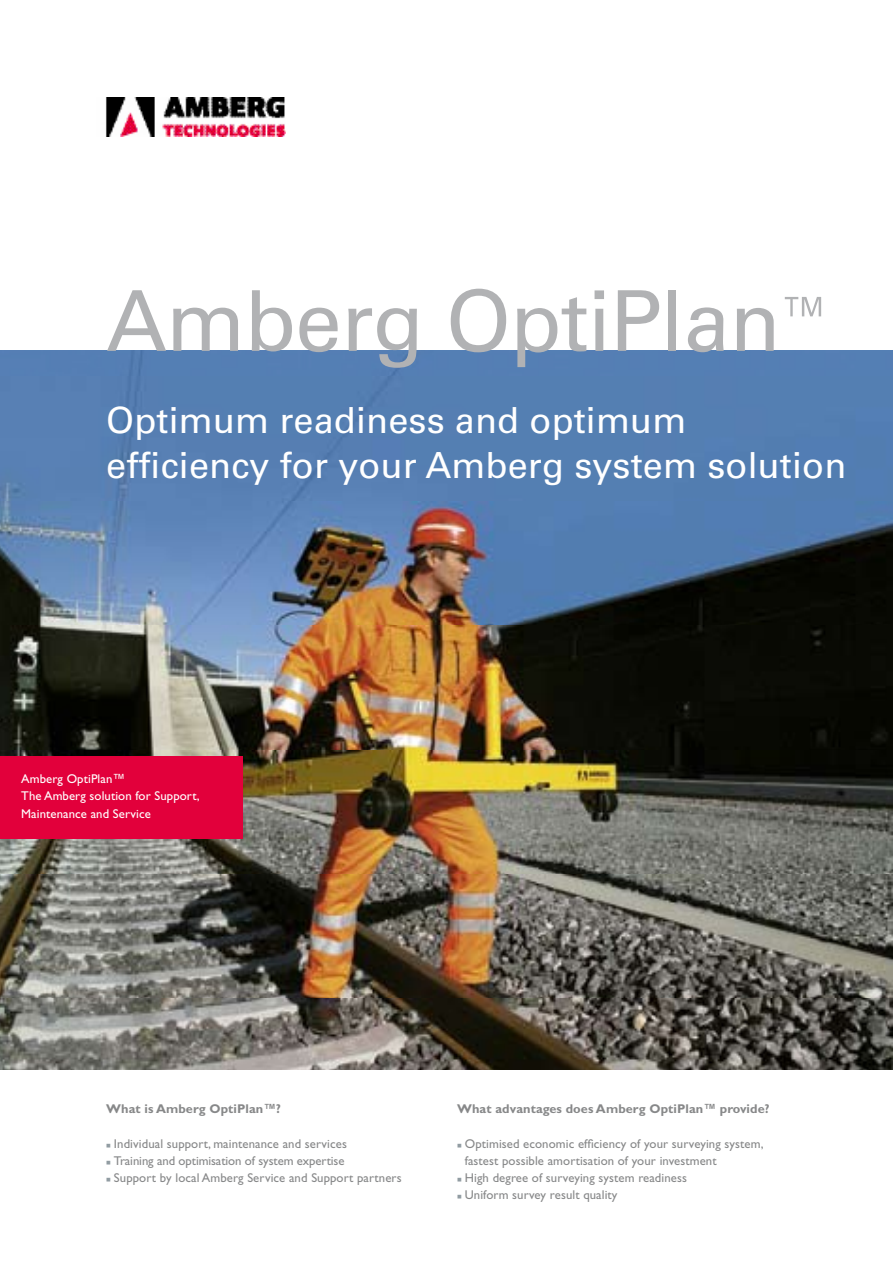
<style>
.page{position:relative;width:893px;height:1263px;background:#fff}
.page>*{position:absolute;margin:0;border:0;box-sizing:border-box;transform-origin:0 0}
.t1{font:84px "Univers";letter-spacing:-.01em;color:#b1b2b4}
.t2{font:36px/45px "Univers";letter-spacing:.005em;color:#fff}
.t3{font:12.75px/17.2px "Gill Sans";letter-spacing:.005em;color:#878889}
.t4{font:12.75px/17.2px "Gill Sans";letter-spacing:.005em;color:#fff}
.t5{font:700 12.75px "Gill Sans";letter-spacing:.005em;color:#878889}
.t6{font:6.3px "Wingdings";color:#919ca2}
</style>
<div class="page">
<img style="left:0;top:351px;width:893px;height:718px">
<img style="left:105px;top:97px;width:181px;height:39px">
<div style="left:0;top:756px;width:242px;height:83px;background:#e2003b"></div>
<h1 class="t1" style="left:106px;top:271px;width:729px">Amberg OptiPlan<sup>™</sup></h1>
<h2 class="t2" style="left:106px;top:398px;width:742px">Optimum readiness and optimum efficiency for your Amberg system solution</h2>
<p class="t4" style="left:21px;top:770px;width:180px">Amberg OptiPlan™<br>The Amberg solution for Support,<br>Maintenance and Service</p>
<p class="t5" style="left:106px;top:1101px;width:176px">What is Amberg OptiPlan™?</p>
<p class="t3" style="left:114px;top:1135px;width:289px">Individual support, maintenance and services<br>Training and optimisation of system expertise<br>Support by local Amberg Service and Support partners</p>
<p class="t6" style="left:106px;top:1142px;width:6px">■</p>
<p class="t6" style="left:106px;top:1159px;width:6px">■</p>
<p class="t6" style="left:106px;top:1176px;width:6px">■</p>
<p class="t5" style="left:457px;top:1101px;width:314px">What advantages does Amberg OptiPlan™ provide?</p>
<p class="t3" style="left:465px;top:1135px;width:300px">Optimised economic efficiency of your surveying system, fastest possible amortisation of your investment<br>High degree of surveying system readiness<br>Uniform survey result quality</p>
<p class="t6" style="left:457px;top:1142px;width:6px">■</p>
<p class="t6" style="left:457px;top:1176px;width:6px">■</p>
<p class="t6" style="left:457px;top:1194px;width:6px">■</p>
</div>
